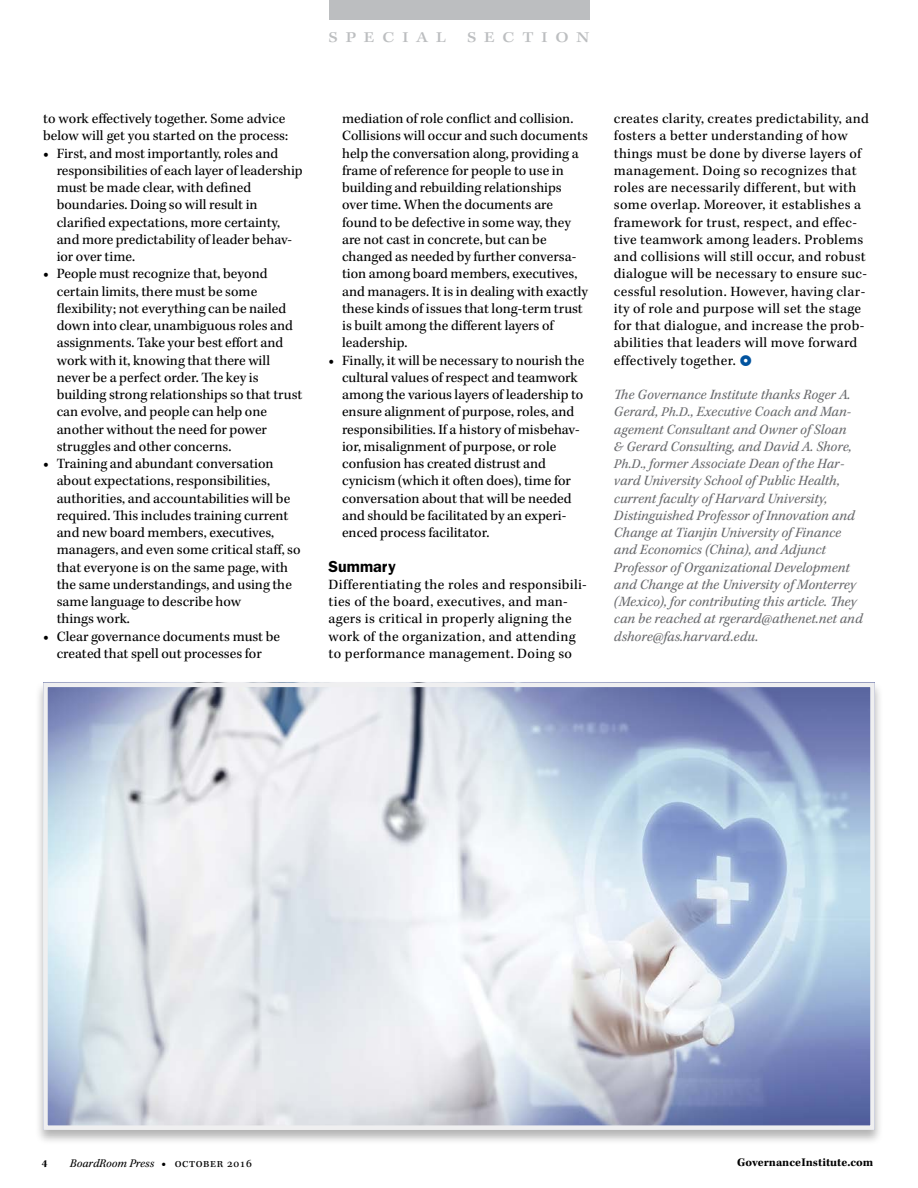
<style>
.page{position:relative;width:918px;height:1188px;background:#fff}
.page>*{position:absolute;margin:0;border:0;box-sizing:border-box;transform-origin:0 0}
.t1{font:600 16.05px "ITC Franklin Gothic Std";color:#000}
.t2{font:15px "Kepler Std Medium Ext Capt";letter-spacing:.515em;color:#bcbec0}
.body-no-indent{font:14.55px/17.2px "Kepler Std";letter-spacing:.005em;color:#000}
.Endnote{font:italic 14.55px/17.2px "Kepler Std";letter-spacing:.01em;color:#696a6d}
.t3{font:italic 12px "Kepler Std";color:#000}
.t4{font:700 12px "Kepler Std";color:#000}
.t5{font:700 10.95px "Kepler Std";color:#000}
.s1{font-family:"Minion Pro";font-weight:700}
.s2{font-size:13.65px}
.s3{font-weight:900;font-style:normal}
.s4{font-style:normal}
</style>
<div class="page">
<div style="left:329px;top:0;width:260px;height:19px;background:#bcbec0"></div>
<div style="left:35px;top:680px;width:849px;height:465px;background:#000;opacity:.3"></div>
<img style="left:49px;top:689px;width:820px;height:435px">
<div style="left:43px;top:683px;width:832px;height:447px;border:5px solid #efeff0"></div>
<p class="t2" style="left:329px;top:28px;width:119px">SPECIAL</p>
<p class="t2" style="left:467px;top:28px;width:124px">SECTION</p>
<p class="body-no-indent" style="left:43px;top:110px;width:246px">to work effectively together. Some advice below will get you started on the process:</p>
<p class="body-no-indent" style="left:57px;top:145px;width:248px;text-indent:-14px"><span class="s1">•</span> First, and most importantly, roles and responsibilities of each layer of leadership must be made clear, with defined boundaries. Doing so will result in clarified expectations, more certainty, and more predictability of leader behav&shy;ior over time.</p>
<p class="body-no-indent" style="left:57px;top:266px;width:247px;text-indent:-14px"><span class="s1">•</span> People must recognize that, beyond certain limits, there must be some flexibility; not everything can be nailed down into clear, unambiguous roles and assignments. Take your best effort and work with it, knowing that there will never be a perfect order. The key is building strong relationships so that trust can evolve, and people can help one another without the need for power struggles and other concerns.</p>
<p class="body-no-indent" style="left:57px;top:455px;width:245px;text-indent:-14px"><span class="s1">•</span> Training and abundant conversation about expectations, responsibilities, authorities, and accountabilities will be required. This includes training current and new board members, executives, managers, and even some critical staff, so that everyone is on the same page, with the same understandings, and using the same language to describe how<br>things work.</p>
<p class="body-no-indent" style="left:43px;top:628px;width:238px;text-align:center"><span class="s1">•</span> Clear governance documents must be created that spell out processes for</p>
<p class="body-no-indent" style="left:342px;top:110px;width:247px">mediation of role conflict and collision.<br>Collisions will occur and such documents help the conversation along, providing a frame of reference for people to use in building and rebuilding relationships over time. When the documents are found to be defective in some way, they are not cast in concrete, but can be changed as needed by further conversa&shy;tion among board members, executives, and managers. It is in dealing with exactly these kinds of issues that long-term trust is built among the different layers of leadership.</p>
<p class="body-no-indent" style="left:342px;top:352px;width:244px;text-indent:-14px"><span class="s1">•</span> Finally, it will be necessary to nourish the cultural values of respect and teamwork among the various layers of leadership to ensure alignment of purpose, roles, and responsibilities. If a history of misbehav&shy;ior, misalignment of purpose, or role confusion has created distrust and cynicism (which it often does), time for conversation about that will be needed and should be facilitated by an experi&shy;enced process facilitator.</p>
<h2 class="t1" style="left:329px;top:557px;width:69px">Summary</h2>
<p class="body-no-indent" style="left:329px;top:576px;width:260px">Differentiating the roles and responsibili&shy;ties of the board, executives, and man&shy;agers is critical in properly aligning the work of the organization, and attending to performance management. Doing so</p>
<p class="body-no-indent" style="left:614px;top:110px;width:256px">creates clarity, creates predictability, and fosters a better understanding of how things must be done by diverse layers of management. Doing so recognizes that roles are necessarily different, but with some overlap. Moreover, it establishes a framework for trust, respect, and effec&shy;tive teamwork among leaders. Problems and collisions will still occur, and robust dialogue will be necessary to ensure suc&shy;cessful resolution. However, having clar&shy;ity of role and purpose will set the stage for that dialogue, and increase the prob&shy;abilities that leaders will move forward effectively together.</p>
<p class="Endnote" style="left:614px;top:386px;width:251px">The Governance Institute thanks Roger A.<br>Gerard, <span class="s2">Ph.D.</span>, Executive Coach and Man&shy;agement Consultant and Owner ofSloan<br>&amp; Gerard Consulting, and David A. Shore, <span class="s2">Ph.D.</span>, former Associate Dean ofthe Har&shy;vard University School ofPublic Health, current faculty ofHarvard University, Distinguished Professor ofInnovation and Change at Tianjin University ofFinance and Economics (China), and Adjunct Professor ofOrganizational Development and Change at the University ofMonterrey (Mexico), for contributing this article. They can be reached at rgerard@athenet.net and dshore@fas.harvard.edu.</p>
<p class="t5" style="left:42px;top:1158px;width:7px">4</p>
<p class="t3" style="left:70px;top:1157px;width:184px">BoardRoom Press <span class="s3">•</span> <span class="s4">october 2016</span></p>
<p class="t4" style="left:737px;top:1156px;width:138px">GovernanceInstitute.com</p>
</div>
